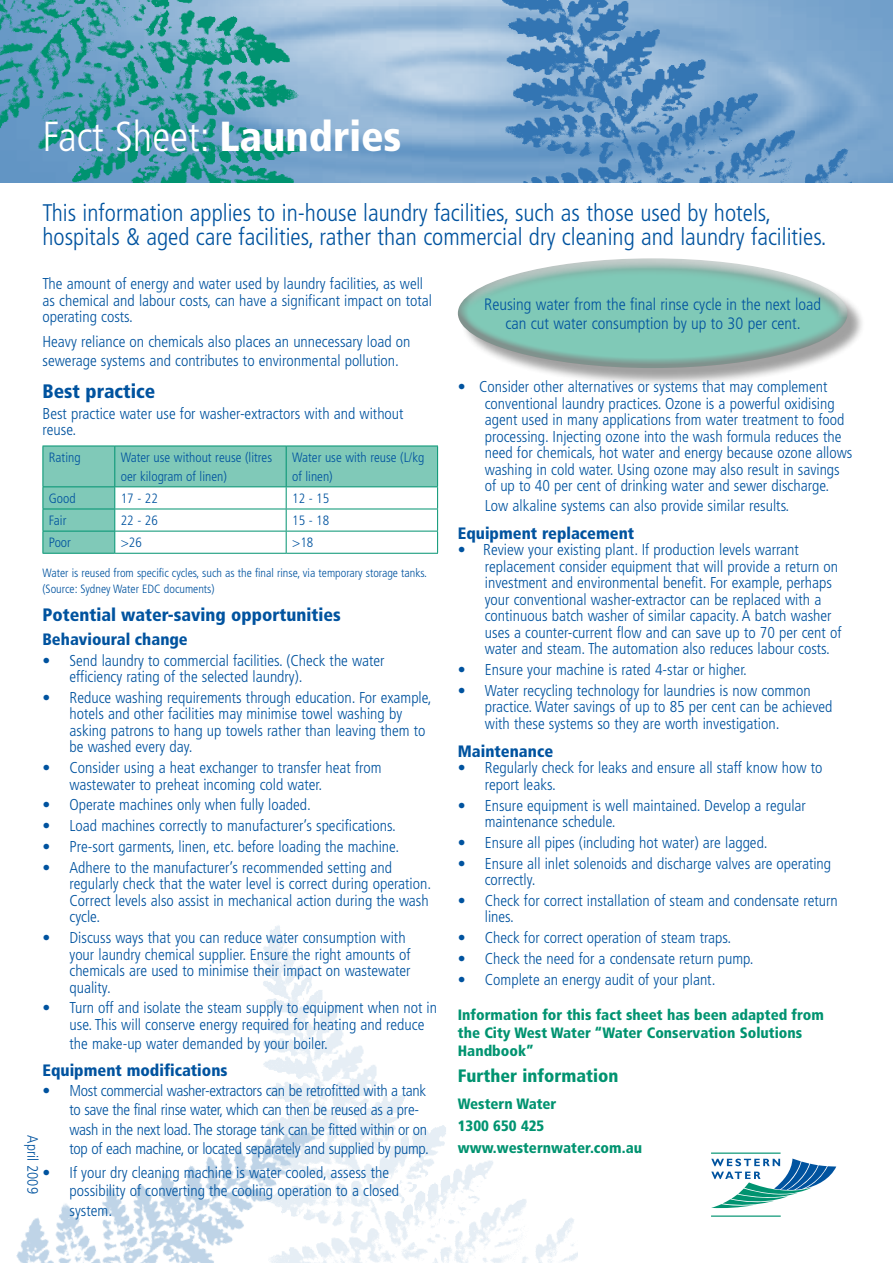
<style>
.page{position:relative;width:893px;height:1263px;background:#fff}
.page>*{position:absolute;margin:0;border:0;box-sizing:border-box;transform-origin:0 0}
.t1{font:300 condensed 42px "Frutiger";color:#fff}
.t2{font:300 condensed 24px/24px "Frutiger";color:#00539f}
.t3{font:900 condensed 19.5px "Frutiger";color:#00539f}
.t4{font:900 condensed 18px "Frutiger";color:#00539f}
.t5{font:900 condensed 18px "Frutiger";color:#009370}
.t6{font:300 condensed 16.5px/19.5px "Frutiger";color:#00539f;text-align:center}
.t7{font:900 condensed 16.5px "Frutiger";color:#00539f}
.t8{font:300 condensed 15.75px/16.5px "Frutiger";color:#00539f}
.t9{font:300 condensed 15.75px/19.5px "Frutiger";letter-spacing:-.02em;color:#00539f}
.t10{font:900 condensed 15px/18px "Frutiger";color:#009370}
.t11{font:300 condensed 15px "Frutiger";color:#00539f}
.t12{font:300 condensed 13.5px/18.8px "Frutiger";color:#00539f}
.t13{font:300 condensed 12px/16.5px "Frutiger";color:#00539f}
.s1{font-weight:900}
</style>
<div class="page">
<hr style="left:711px;top:1152px;width:70px;height:2px;background:#009370">
<hr style="left:711px;top:1215px;width:70px;height:2px;background:#009370">
<svg style="left:711px;top:1158px;width:125px;height:50px"></svg>
<img style="left:851px;top:0;width:42px;height:183px">
<img style="left:0;top:0;width:208px;height:183px">
<img style="left:208px;top:0;width:643px;height:183px">
<img style="left:263px;top:925px;width:315px;height:338px">
<img style="left:16px;top:968px;width:355px;height:295px">
<div style="left:460px;top:260px;width:406px;height:126px;background:#000;opacity:.75"></div>
<div style="left:458px;top:255px;width:391px;height:65px;background:#fff;opacity:.75"></div>
<div style="left:458px;top:298px;width:391px;height:71px;background:#000;opacity:.75"></div>
<svg style="left:43px;top:446px;width:395px;height:107px"></svg>
<hr style="left:43px;top:553px;width:72px;height:1px;background:#009370">
<hr style="left:115px;top:553px;width:171px;height:1px;background:#009370">
<hr style="left:286px;top:553px;width:152px;height:1px;background:#009370">
<h1 class="t1" style="left:43px;top:112px;width:360px">Fact Sheet: <span class="s1">Laundries</span></h1>
<h2 class="t2" style="left:43px;top:201px;width:786px">This information applies to in-house laundry facilities, such as those used by hotels, hospitals &amp; aged care facilities, rather than commercial dry cleaning and laundry facilities.</h2>
<p class="t8" style="left:43px;top:276px;width:391px">The amount of energy and water used by laundry facilities, as well as chemical and labour costs, can have a significant impact on total operating costs.</p>
<p class="t8" style="left:43px;top:332px;width:369px;line-height:18.8px">Heavy reliance on chemicals also places an unnecessary load on sewerage systems and contributes to environmental pollution.</p>
<p class="t3" style="left:43px;top:380px;width:114px">Best practice</p>
<p class="t8" style="left:43px;top:405px;width:363px">Best practice water use for washer-extractors with and without reuse.</p>
<p class="t12" style="left:49px;top:448px;width:33px">Rating</p>
<p class="t12" style="left:121px;top:448px;width:153px">Water use without reuse (litres oer kilogram of linen)</p>
<p class="t12" style="left:292px;top:448px;width:134px">Water use with reuse (L/kg of linen)</p>
<p class="t12" style="left:49px;top:489px;width:28px">Good</p>
<p class="t12" style="left:121px;top:489px;width:39px">17 - 22</p>
<p class="t12" style="left:292px;top:489px;width:39px">12 - 15</p>
<p class="t12" style="left:49px;top:511px;width:19px">Fair</p>
<p class="t12" style="left:121px;top:511px;width:39px">22 - 26</p>
<p class="t12" style="left:292px;top:511px;width:39px">15 - 18</p>
<p class="t12" style="left:49px;top:533px;width:24px">Poor</p>
<p class="t12" style="left:121px;top:533px;width:23px">&gt;26</p>
<p class="t12" style="left:292px;top:533px;width:23px">&gt;18</p>
<p class="t13" style="left:43px;top:565px;width:386px">Water is reused from specific cycles, such as the final rinse, via temporary storage tanks. (Source: Sydney Water EDC documents)</p>
<p class="t4" style="left:43px;top:604px;width:300px">Potential water-saving opportunities</p>
<p class="t7" style="left:43px;top:629px;width:147px">Behavioural change</p>
<p class="t8" style="left:70px;top:652px;width:317px;text-indent:-27px">• Send laundry to commercial facilities. (Check the water efficiency rating of the selected laundry).</p>
<p class="t8" style="left:70px;top:689px;width:364px;text-indent:-27px">• Reduce washing requirements through education. For example, hotels and other facilities may minimise towel washing by asking patrons to hang up towels rather than leaving them to be washed every day.</p>
<p class="t8" style="left:70px;top:760px;width:314px;text-indent:-27px">• Consider using a heat exchanger to transfer heat from wastewater to preheat incoming cold water.</p>
<p class="t8" style="left:43px;top:797px;width:270px">• Operate machines only when fully loaded.</p>
<p class="t8" style="left:43px;top:818px;width:355px">• Load machines correctly to manufacturer’s specifications.</p>
<p class="t8" style="left:43px;top:838px;width:358px">• Pre-sort garments, linen, etc. before loading the machine.</p>
<p class="t8" style="left:70px;top:859px;width:363px;text-indent:-27px">• Adhere to the manufacturer’s recommended setting and regularly check that the water level is correct during operation.<br>Correct levels also assist in mechanical action during the wash cycle.</p>
<p class="t8" style="left:70px;top:929px;width:343px;text-indent:-27px">• Discuss ways that you can reduce water consumption with your laundry chemical supplier. Ensure the right amounts of chemicals are used to minimise their impact on wastewater quality.</p>
<p class="t8" style="left:70px;top:1000px;width:369px;text-indent:-27px">• Turn off and isolate the steam supply to equipment when not in use. This will conserve energy required for heating and reduce</p>
<p class="t8" style="left:70px;top:1035px;width:260px">the make-up water demanded by your boiler.</p>
<p class="t7" style="left:43px;top:1061px;width:187px">Equipment modifications</p>
<p class="t9" style="left:70px;top:1081px;width:361px;text-indent:-27px">• Most commercial washer-extractors can be retrofitted with a tank to save the final rinse water, which can then be reused as a pre&shy;wash in the next load. The storage tank can be fitted within or on top of each machine, or located separately and supplied by pump.</p>
<p class="t8" style="left:70px;top:1164px;width:331px;line-height:18px;text-indent:-27px">• If your dry cleaning machine is water cooled, assess the possibility of converting the cooling operation to a closed</p>
<p class="t8" style="left:70px;top:1202px;width:44px">system.</p>
<p class="t6" style="left:484px;top:294px;width:338px">Reusing water from the final rinse cycle in the next load can cut water consumption by up to 30 per cent.</p>
<p class="t8" style="left:485px;top:379px;width:369px;text-indent:-27px">• Consider other alternatives or systems that may complement conventional laundry practices. Ozone is a powerful oxidising agent used in many applications from water treatment to food processing. Injecting ozone into the wash formula reduces the need for chemicals, hot water and energy because ozone allows washing in cold water. Using ozone may also result in savings of up to 40 per cent of drinking water and sewer discharge.</p>
<p class="t8" style="left:485px;top:497px;width:306px">Low alkaline systems can also provide similar results.</p>
<p class="t7" style="left:458px;top:523px;width:178px">Equipment replacement</p>
<p class="t8" style="left:485px;top:542px;width:358px;text-indent:-27px">• Review your existing plant. If production levels warrant replacement consider equipment that will provide a return on investment and environmental benefit. For example, perhaps your conventional washer-extractor can be replaced with a continuous batch washer of similar capacity. A batch washer uses a counter-current flow and can save up to 70 per cent of water and steam. The automation also reduces labour costs.</p>
<p class="t8" style="left:458px;top:662px;width:291px">• Ensure your machine is rated 4-star or higher.</p>
<p class="t8" style="left:485px;top:682px;width:349px;text-indent:-27px">• Water recycling technology for laundries is now common practice. Water savings of up to 85 per cent can be achieved with these systems so they are worth investigation.</p>
<p class="t7" style="left:458px;top:741px;width:97px">Maintenance</p>
<p class="t8" style="left:485px;top:760px;width:339px;text-indent:-27px">• Regularly check for leaks and ensure all staff know how to report leaks.</p>
<p class="t8" style="left:485px;top:797px;width:323px;text-indent:-27px">• Ensure equipment is well maintained. Develop a regular maintenance schedule.</p>
<p class="t8" style="left:458px;top:834px;width:311px">• Ensure all pipes (including hot water) are lagged.</p>
<p class="t8" style="left:485px;top:855px;width:348px;text-indent:-27px">• Ensure all inlet solenoids and discharge valves are operating correctly.</p>
<p class="t8" style="left:485px;top:892px;width:355px;text-indent:-27px">• Check for correct installation of steam and condensate return lines.</p>
<p class="t8" style="left:458px;top:930px;width:275px">• Check for correct operation of steam traps.</p>
<p class="t8" style="left:458px;top:950px;width:297px">• Check the need for a condensate return pump.</p>
<p class="t8" style="left:458px;top:971px;width:259px">• Complete an energy audit of your plant.</p>
<p class="t10" style="left:458px;top:1005px;width:368px">Information for this fact sheet has been adapted from the City West Water “Water Conservation Solutions<br>Handbook”</p>
<p class="t5" style="left:458px;top:1065px;width:162px">Further information</p>
<p class="t10" style="left:458px;top:1092px;width:186px;line-height:22.2px">Western Water<br>1300 650 425 www.westernwater.com.au</p>
<p class="t11" style="left:41px;top:1135px;width:60px;rotate:90deg">April 2009</p>
</div>
